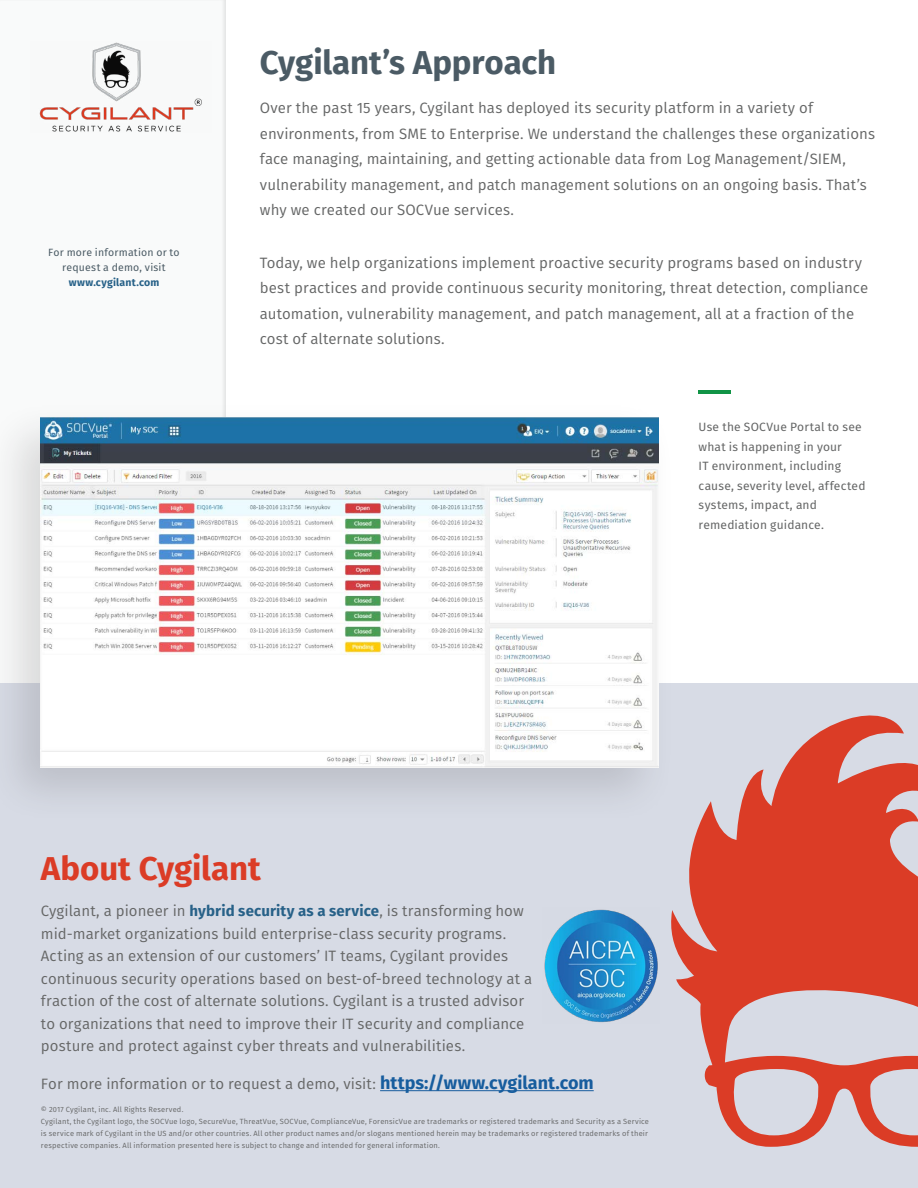
<style>
.page{position:relative;width:918px;height:1188px;background:#fff}
.page>*{position:absolute;margin:0;border:0;box-sizing:border-box;transform-origin:0 0}
.Heading_Three{font:700 33px "Fira Sans";letter-spacing:-.005em;color:#4b5b65}
.Heading_Two{font:700 33px "Fira Sans";letter-spacing:-.005em;color:#db3c26}
.Body_Copy{font:15px/25.5px "Fira Sans";letter-spacing:.005em;color:#656666}
.Body_Copy-2{font:12px/19.5px "Fira Sans";letter-spacing:.015em;color:#656666}
.Aside_Demo{font:10.5px/15px "Fira Sans";letter-spacing:.02em;color:#4b5b65;text-align:center}
.t1{font:7.5px/12px "Fira Sans";letter-spacing:.025em;color:#656666}
.s1{font-weight:700;color:#276188}
.s2{font-weight:700;font-size:18px;color:#175d9e}
</style>
<div class="page">
<div style="left:0;top:0;width:228px;height:1188px;background:#f9fafa"></div>
<img style="left:39px;top:42px;width:163px;height:90px">
<div style="left:0;top:684px;width:918px;height:504px;background:#d7dbe5"></div>
<svg style="left:671px;top:715px;width:247px;height:432px;fill:#db3c26"></svg>
<hr style="left:380px;top:1090px;width:214px;height:1px;background:#175d9e">
<img style="left:544px;top:909px;width:114px;height:113px">
<div style="left:0;top:399px;width:677px;height:426px;background:#231f20;opacity:.15"></div>
<img style="left:40px;top:417px;width:618px;height:351px">
<svg style="left:699px;top:390px;width:32px;height:3px"></svg>
<p class="Aside_Demo" style="left:48px;top:244px;width:133px">For more information or to request a demo, visit <span class="s1">www.cygilant.com</span></p>
<p class="Heading_Three" style="left:260px;top:35px;width:298px">Cygilant’s Approach</p>
<p class="Body_Copy" style="left:260px;top:95px;width:617px">Over the past 15 years, Cygilant has deployed its security platform in a variety of environments, from SME to Enterprise. We understand the challenges these organizations face managing, maintaining, and getting actionable data from Log Management/SIEM, vulnerability management, and patch management solutions on an ongoing basis. That’s why we created our SOCVue services.</p>
<p class="Body_Copy" style="left:260px;top:250px;width:610px">Today, we help organizations implement proactive security programs based on industry best practices and provide continuous security monitoring, threat detection, compliance automation, vulnerability management, and patch management, all at a fraction of the cost of alternate solutions.</p>
<p class="Body_Copy-2" style="left:699px;top:417px;width:168px">Use the SOCVue Portal to see what is happening in your<br>IT environment, including cause, severity level, affected systems, impact, and remediation guidance.</p>
<p class="Heading_Two" style="left:41px;top:841px;width:221px">About Cygilant</p>
<p class="Body_Copy" style="left:41px;top:900px;width:493px;line-height:22.5px">Cygilant, a pioneer in <span class="s1">hybrid security as a service</span>, is transforming how mid-market organizations build enterprise-class security programs.<br>Acting as an extension of our customers’ IT teams, Cygilant provides continuous security operations based on best-of-breed technology at a fraction of the cost of alternate solutions. Cygilant is a trusted advisor to organizations that need to improve their IT security and compliance posture and protect against cyber threats and vulnerabilities.</p>
<p class="Body_Copy" style="left:41px;top:1071px;width:554px">For more information or to request a demo, visit: <span class="s2">https://www.cygilant.com</span></p>
<p class="t1" style="left:41px;top:1103px;width:610px">© 2017 Cygilant, inc. All Rights Reserved.<br>Cygilant, the Cygilant logo, the SOCVue logo, SecureVue, ThreatVue, SOCVue, ComplianceVue, ForensicVue are trademarks or registered trademarks and Security as a Service is service mark of Cygilant in the US and/or other countries. All other product names and/or slogans mentioned herein may be trademarks or registered trademarks of their respective companies. All information presented here is subject to change and intended for general information.</p>
</div>
